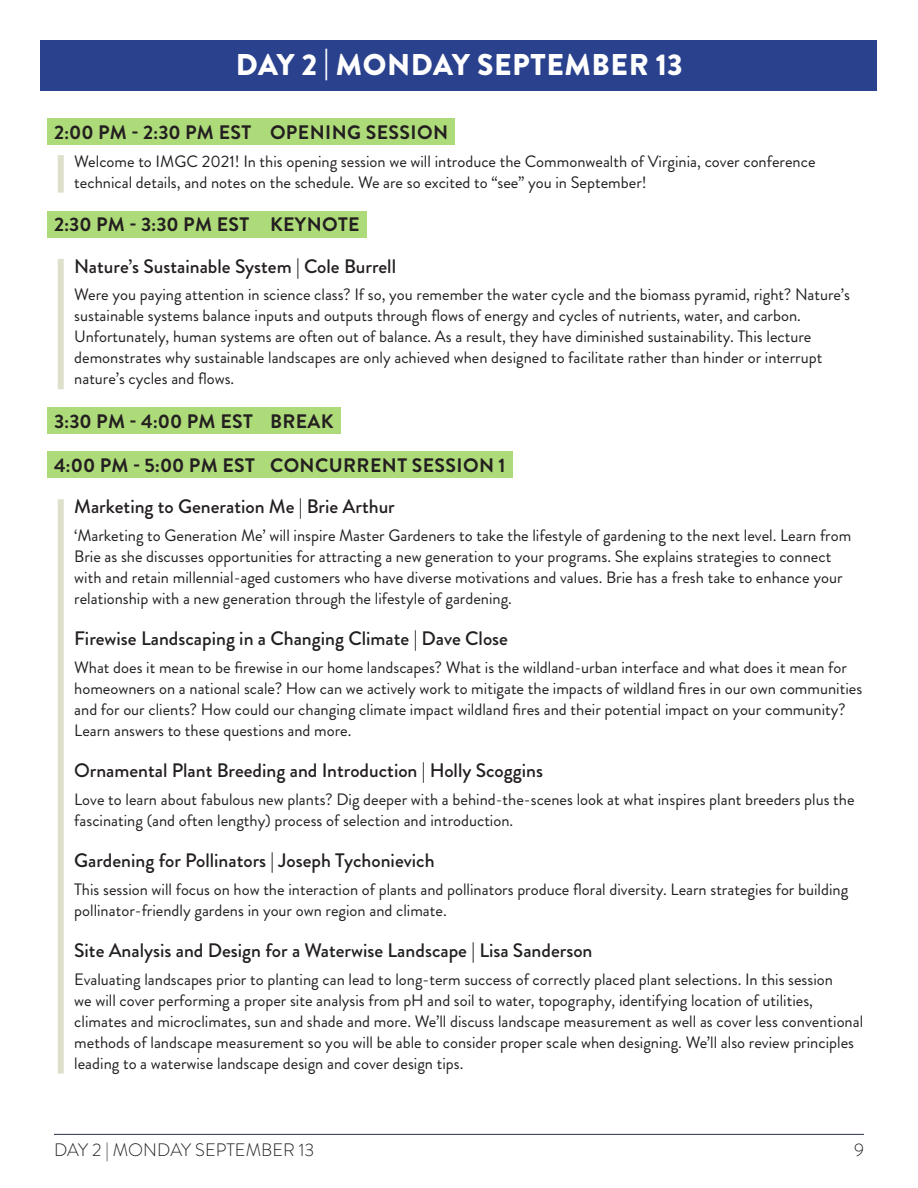
<style>
.page{position:relative;width:918px;height:1188px;background:#fff}
.page>*{position:absolute;margin:0;border:0;box-sizing:border-box;transform-origin:0 0}
.t1{font:900 30px "Brandon Grotesque";letter-spacing:.02em;color:#fff}
.Description_title{font:500 19.5px "Brandon Grotesque";color:#231f20}
.time_label{font:700 19.5px "Brandon Grotesque";letter-spacing:.02em;color:#231f20}
.t2{font:300 18px "Brandon Grotesque";color:#231f20}
.Descriptions{font:16.5px/21px "Brandon Grotesque";color:#231f20}
</style>
<div class="page">
<hr style="left:54px;top:1134px;width:810px;height:1px;background:#2a2e4b">
<div style="left:40px;top:40px;width:838px;height:51px;background:#2a418d"></div>
<div style="left:47px;top:118px;width:408px;height:27px;background:#aedb79"></div>
<div style="left:58px;top:155px;width:6px;height:38px;background:#dfe0cc"></div>
<div style="left:47px;top:211px;width:320px;height:26px;background:#aedb79"></div>
<div style="left:58px;top:259px;width:6px;height:130px;background:#dfe0cc"></div>
<div style="left:47px;top:408px;width:294px;height:26px;background:#aedb79"></div>
<div style="left:47px;top:451px;width:465px;height:26px;background:#aedb79"></div>
<div style="left:58px;top:499px;width:6px;height:575px;background:#dfe0cc"></div>
<p class="t1" style="left:236px;top:43px;width:448px">DAY 2 | MONDAY SEPTEMBER 13</p>
<p class="time_label" style="left:54px;top:119px;width:396px">2:00 PM - 2:30 PM EST OPENING SESSION</p>
<p class="Descriptions" style="left:74px;top:151px;width:743px">Welcome to IMGC 2021! In this opening session we will introduce the Commonwealth of Virginia, cover conference technical details, and notes on the schedule. We are so excited to “see” you in September!</p>
<p class="time_label" style="left:54px;top:211px;width:307px">2:30 PM - 3:30 PM EST KEYNOTE</p>
<p class="Description_title" style="left:74px;top:252px;width:323px">Nature’s Sustainable System | Cole Burrell</p>
<p class="Descriptions" style="left:74px;top:284px;width:777px">Were you paying attention in science class? If so, you remember the water cycle and the biomass pyramid, right? Nature’s sustainable systems balance inputs and outputs through flows of energy and cycles of nutrients, water, and carbon.<br>Unfortunately, human systems are often out of balance. As a result, they have diminished sustainability. This lecture demonstrates why sustainable landscapes are only achieved when designed to facilitate rather than hinder or interrupt nature’s cycles and flows.</p>
<p class="time_label" style="left:54px;top:408px;width:281px">3:30 PM - 4:00 PM EST BREAK</p>
<p class="time_label" style="left:54px;top:451px;width:453px">4:00 PM - 5:00 PM EST CONCURRENT SESSION 1</p>
<p class="Description_title" style="left:74px;top:493px;width:322px">Marketing to Generation Me | Brie Arthur</p>
<p class="Descriptions" style="left:74px;top:525px;width:779px">‘Marketing to Generation Me’ will inspire Master Gardeners to take the lifestyle of gardening to the next level. Learn from Brie as she discusses opportunities for attracting a new generation to your programs. She explains strategies to connect with and retain millennial-aged customers who have diverse motivations and values. Brie has a fresh take to enhance your relationship with a new generation through the lifestyle of gardening.</p>
<p class="Description_title" style="left:74px;top:625px;width:435px">Firewise Landscaping in a Changing Climate | Dave Close</p>
<p class="Descriptions" style="left:74px;top:657px;width:790px">What does it mean to be firewise in our home landscapes? What is the wildland-urban interface and what does it mean for homeowners on a national scale? How can we actively work to mitigate the impacts of wildland fires in our own communities and for our clients? How could our changing climate impact wildland fires and their potential impact on your community?<br>Learn answers to these questions and more.</p>
<p class="Description_title" style="left:74px;top:757px;width:470px">Ornamental Plant Breeding and Introduction | Holly Scoggins</p>
<p class="Descriptions" style="left:74px;top:789px;width:782px">Love to learn about fabulous new plants? Dig deeper with a behind-the-scenes look at what inspires plant breeders plus the fascinating (and often lengthy) process of selection and introduction.</p>
<p class="Description_title" style="left:74px;top:847px;width:362px">Gardening for Pollinators | Joseph Tychonievich</p>
<p class="Descriptions" style="left:74px;top:879px;width:776px">This session will focus on how the interaction of plants and pollinators produce floral diversity. Learn strategies for building pollinator-friendly gardens in your own region and climate.</p>
<p class="Description_title" style="left:74px;top:937px;width:520px">Site Analysis and Design for a Waterwise Landscape | Lisa Sanderson</p>
<p class="Descriptions" style="left:74px;top:969px;width:791px">Evaluating landscapes prior to planting can lead to long-term success of correctly placed plant selections. In this session<br>we will cover performing a proper site analysis from pH and soil to water, topography, identifying location of utilities, climates and microclimates, sun and shade and more. We’ll discuss landscape measurement as well as cover less conventional methods of landscape measurement so you will be able to consider proper scale when designing. We’ll also review principles leading to a waterwise landscape design and cover design tips.</p>
<p class="t2" style="left:54px;top:1137px;width:262px">DAY 2 | MONDAY SEPTEMBER 13</p>
<p class="t2" style="left:854px;top:1137px;width:11px">9</p>
</div>
